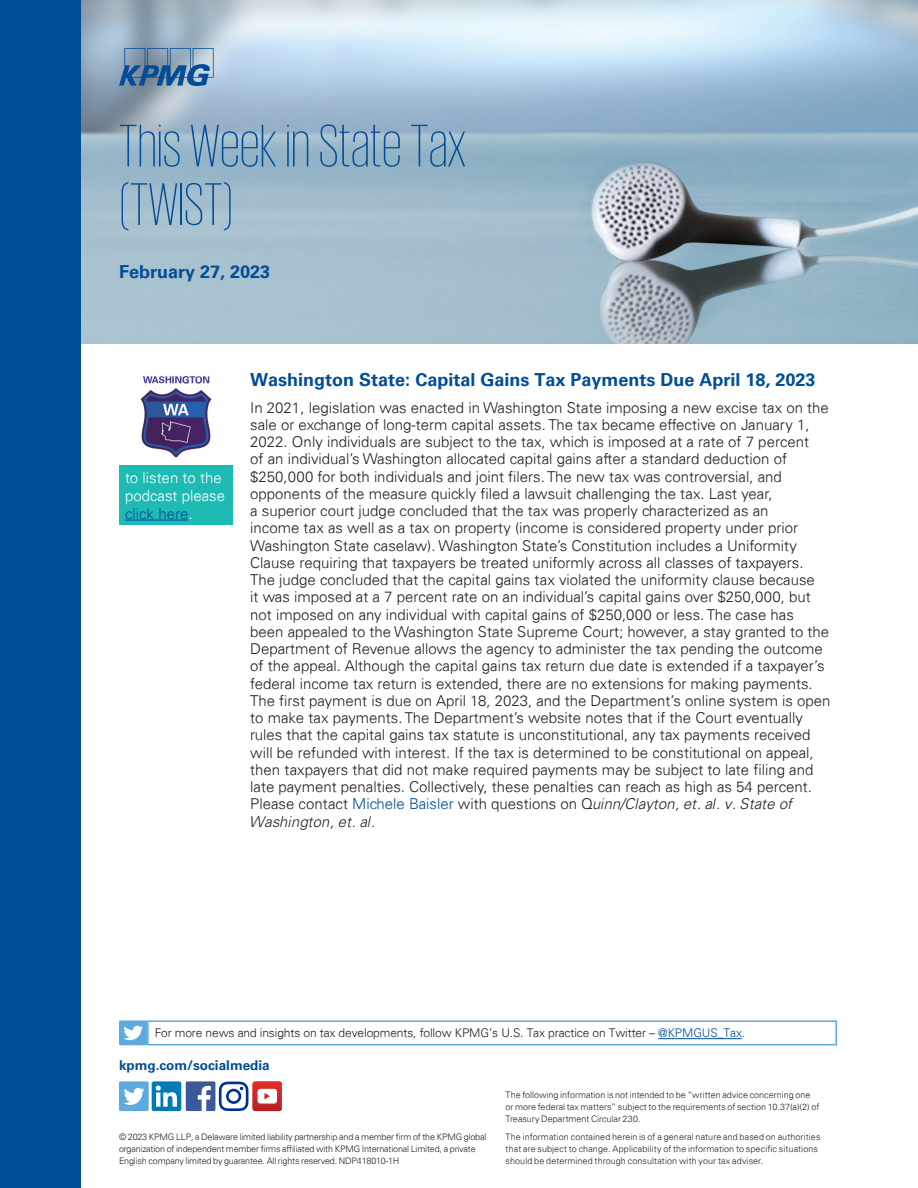
<style>
.page{position:relative;width:918px;height:1188px;background:#fff}
.page>*{position:absolute;margin:0;border:0;box-sizing:border-box;transform-origin:0 0}
.Title_60pt_White{font:200 61.5px/58.5px "KPMG";color:#014d97}
.Body_Copy{font:700 18px "Univers 65";color:#014d97}
.Subhead_9pt{font:700 18px "Univers 65";color:#014d97}
.Body_Copy-2{font:300 15px/17.2px "Univers 45";color:#221e1f}
.Folio{font:300 15px/18px "Univers 45";color:#fff}
.URL{font:700 13.5px "Univers 65";color:#014d97}
.Folio-2{font:300 12px "Univers 45";letter-spacing:-.01em;color:#231f20}
.Legal_6pt{font:300 9px/12px "Univers 45";letter-spacing:-.005em;color:#231f20}
.s1{color:#014d97}
.s2{color:#231f20}
.s3{font-style:italic;color:#231f20}
</style>
<div class="page">
<img style="left:81px;top:0;width:837px;height:344px">
<svg style="left:119px;top:48px;width:95px;height:38px;background:#638aad"></svg>
<div style="left:0;top:0;width:81px;height:1188px;background:#014d97"></div>
<img style="left:140px;top:376px;width:72px;height:82px">
<div style="left:119px;top:465px;width:114px;height:60px;background:#1dbbb3"></div>
<hr style="left:125px;top:520px;width:63px;height:1px;background:#014d97">
<div style="left:119px;top:1081px;width:30px;height:30px;background:#5ea9dd;border-radius:2px"></div>
<svg style="left:124px;top:1088px;width:21px;height:17px"></svg>
<div style="left:152px;top:1081px;width:29px;height:30px;background:#007bb6;border-radius:2px"></div>
<svg style="left:156px;top:1085px;width:21px;height:22px"></svg>
<div style="left:186px;top:1081px;width:29px;height:30px;background:#3c5a99;border-radius:2px"></div>
<svg style="left:198px;top:1086px;width:13px;height:25px"></svg>
<svg style="left:219px;top:1081px;width:63px;height:30px"></svg>
<hr style="left:658px;top:1038px;width:84px;height:1px;background:#014d97">
<div style="left:147px;top:1020px;width:690px;height:25px;border:2px solid #5ea9dd"></div>
<div style="left:119px;top:1020px;width:28px;height:25px;background:#5ea9dd"></div>
<svg style="left:123px;top:1026px;width:20px;height:14px"></svg>
<p class="Title_60pt_White" style="left:119px;top:115px;width:348px">This Week in State Tax (TWIST)</p>
<p class="Subhead_9pt" style="left:119px;top:261px;width:153px">February 27, 2023</p>
<p class="Folio" style="left:125px;top:468px;width:102px">to listen to the podcast please <span class="s1">click here</span>.</p>
<p class="Body_Copy" style="left:250px;top:369px;width:567px">Washington State: Capital Gains Tax Payments Due April 18, 2023</p>
<p class="Body_Copy-2" style="left:250px;top:399px;width:582px"><span class="s2">In 2021, legislation was enacted in Washington State imposing a</span> new excise tax on the sale or exchange of long-term capital assets. The tax became effective on January 1, 2022. Only individuals are subject to the tax, which is imposed at a rate of 7 percent<br>of an individual’s Washington allocated capital gains after a standard deduction of $250,000 for both individuals and joint filers. The new tax was controversial, and opponents of the measure quickly filed a lawsuit challenging the tax. Last year,<br>a superior court judge concluded that the tax was properly characterized as an<br>income tax as well as a tax on property (income is considered property under prior Washington State caselaw). Washington State’s Constitution includes a Uniformity Clause requiring that taxpayers be treated uniformly across all classes of taxpayers.<br>The judge concluded that the capital gains tax violated the uniformity clause because<br>it was imposed at a 7 percent rate on an individual’s capital gains over $250,000, but not imposed on any individual with capital gains of $250,000 or less. The case has been appealed to the Washington State Supreme Court; however, a stay granted to the Department of Revenue allows the agency to administer the tax pending the outcome of the appeal. Although the capital gains tax return due date is extended if a taxpayer’s federal income tax return is extended, there are no extensions for making payments.<br>The first payment is due on April 18, 2023, and the Department’s online system is open to make tax payments. The Department’s website notes that if the Court eventually rules that the capital gains tax statute is unconstitutional, any tax payments received will be refunded with interest. If the tax is determined to be constitutional on appeal, then taxpayers that did not make required payments may be subject to late filing and late payment penalties. Collectively, these penalties can reach as high as 54 percent.<br>Please contact <span class="s1">Michele Baisler</span> with questions on Q<span class="s3">uinn/Clayton, et. al. v. State of Washington, et. al.</span></p>
<p class="Folio-2" style="left:155px;top:1026px;width:592px">For more news and insights on tax developments, follow KPMG’s U.S. Tax practice on Twitter – <span class="s1">@KPMGUS_Tax.</span></p>
<p class="URL" style="left:119px;top:1057px;width:152px">kpmg.com/socialmedia</p>
<p class="Legal_6pt" style="left:119px;top:1131px;width:369px">© 2023 KPMG LLP, a Delaware limited liability partnership and a member firm of the KPMG global organization of independent member firms affiliated with KPMG International Limited, a private<br>English company limited by guarantee. All rights reserved. NDP418010-1H</p>
<p class="Legal_6pt" style="left:506px;top:1089px;width:315px">The following information is not intended to be “written advice concerning one or more federal tax matters” subject to the requirements of section 10.37(a)(2) of<br>Treasury Department Circular 230.</p>
<p class="Legal_6pt" style="left:506px;top:1131px;width:316px">The information contained herein is of a general nature and based on authorities that are subject to change. Applicability of the information to specific situations should be determined through consultation with your tax adviser.</p>
</div>
